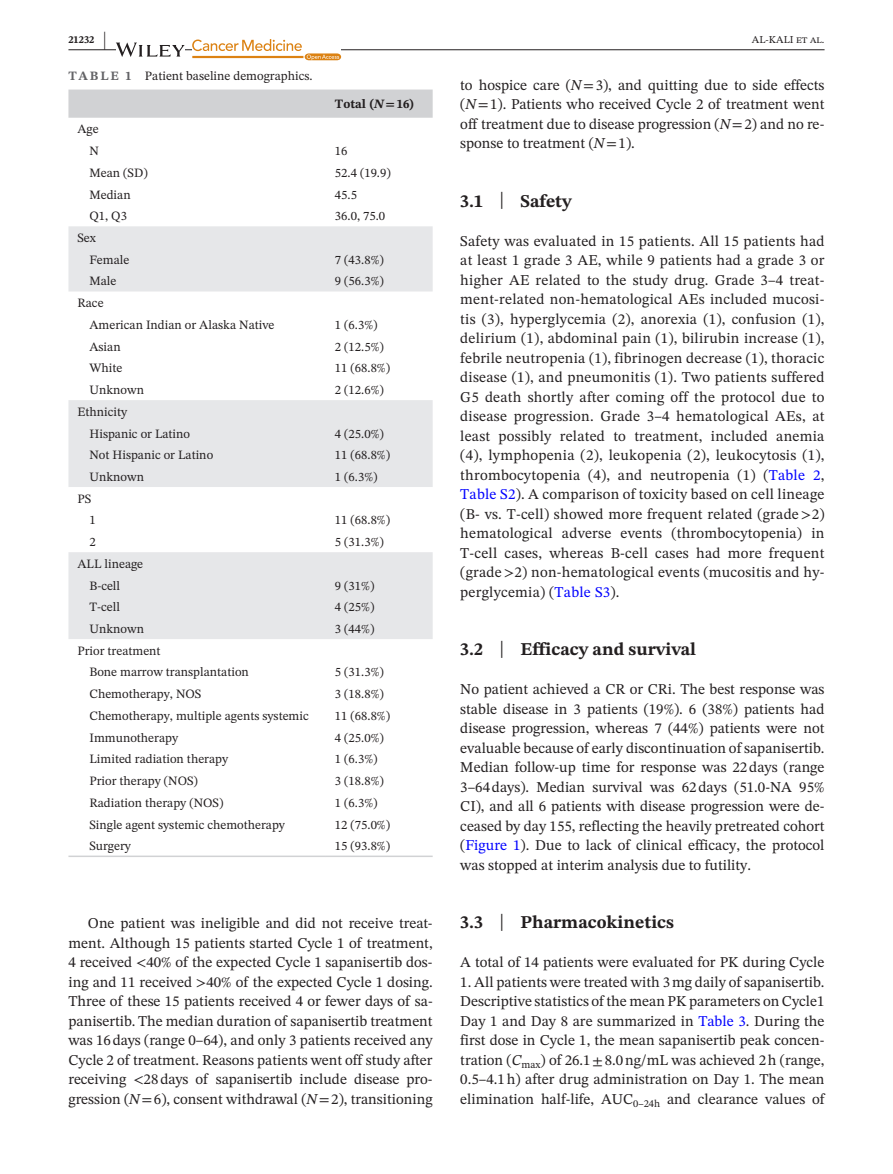
<style>
.page{position:relative;width:893px;height:1174px;background:#fff}
.page>*{position:absolute;margin:0;border:0;box-sizing:border-box;transform-origin:0 0}
.t1{font:700 18px "STIX Two Text";color:#231f20}
.t2{font:15px/19.5px "STIX Two Text";color:#231f20;text-align:justify}
.t3{font:12.75px/21.8px "STIX Two Text";color:#231f20}
.t4{font:700 12.75px "STIX Two Text";color:#231f20}
.t5{font:10.5px "STIX Two Text";color:#231f20}
.t6{font:700 10.5px "STIX Two Text";color:#231f20}
.s1{font-size:21px}
.s2{font-weight:700;color:#636366}
.s3{font-style:italic}
.s4{font-family:"STIX"}
.s5{font-weight:400;font-size:23.7px}
.s6{color:#00f}
</style>
<div class="page">
<hr style="left:68px;top:49px;width:756px;height:1px;background:#231f20">
<svg style="left:116px;top:43px;width:69px;height:14px"></svg>
<svg style="left:192px;top:39px;width:149px;height:21px"></svg>
<div style="left:68px;top:90px;width:365px;height:28px;background:#d1d2d4"></div>
<svg style="left:68px;top:226px;width:365px;height:413px;fill:#e6e7e9"></svg>
<hr style="left:68px;top:855px;width:258px;height:2px;background:#d1d2d4">
<hr style="left:326px;top:855px;width:107px;height:2px;background:#d1d2d4">
<p class="t6" style="left:68px;top:32px;width:39px">21232 <span class="s1">|</span></p>
<p class="t5" style="left:752px;top:32px;width:74px">AL-KALI et al.</p>
<p class="t3" style="left:68px;top:65px;width:246px"><span class="s2">TABLE 1</span> Patient baseline demographics.</p>
<p class="t3" style="left:77px;top:118px;width:23px;text-align:right">Age<br>N</p>
<p class="t4" style="left:335px;top:95px;width:81px">Total (<span class="s3">N</span><span class="s4">=</span>16)</p>
<p class="t3" style="left:335px;top:140px;width:14px">16</p>
<p class="t3" style="left:89px;top:162px;width:60px">Mean (SD)</p>
<p class="t3" style="left:335px;top:162px;width:57px">52.4 (19.9)</p>
<p class="t3" style="left:89px;top:183px;width:43px">Median</p>
<p class="t3" style="left:335px;top:183px;width:24px">45.5</p>
<p class="t3" style="left:89px;top:205px;width:39px">Q1, Q3</p>
<p class="t3" style="left:335px;top:205px;width:52px">36.0, 75.0</p>
<p class="t3" style="left:89px;top:227px;width:41px;text-indent:-12px">Sex<br>Female</p>
<p class="t3" style="left:335px;top:249px;width:50px">7 (43.8%)</p>
<p class="t3" style="left:89px;top:270px;width:29px">Male</p>
<p class="t3" style="left:335px;top:270px;width:50px">9 (56.3%)</p>
<p class="t3" style="left:89px;top:292px;width:187px;text-indent:-12px">Race<br>American Indian or Alaska Native</p>
<p class="t3" style="left:335px;top:314px;width:44px">1 (6.3%)</p>
<p class="t3" style="left:89px;top:335px;width:33px">Asian</p>
<p class="t3" style="left:335px;top:335px;width:50px">2 (12.5%)</p>
<p class="t3" style="left:89px;top:357px;width:34px">White</p>
<p class="t3" style="left:335px;top:357px;width:57px">11 (68.8%)</p>
<p class="t3" style="left:89px;top:379px;width:56px">Unknown</p>
<p class="t3" style="left:335px;top:379px;width:50px">2 (12.6%)</p>
<p class="t3" style="left:89px;top:400px;width:102px;text-indent:-12px">Ethnicity<br>Hispanic or Latino</p>
<p class="t3" style="left:335px;top:422px;width:50px">4 (25.0%)</p>
<p class="t3" style="left:89px;top:444px;width:125px">Not Hispanic or Latino</p>
<p class="t3" style="left:335px;top:444px;width:57px">11 (68.8%)</p>
<p class="t3" style="left:89px;top:466px;width:56px">Unknown</p>
<p class="t3" style="left:335px;top:466px;width:44px">1 (6.3%)</p>
<p class="t3" style="left:89px;top:487px;width:8px;text-indent:-12px">PS<br>1</p>
<p class="t3" style="left:335px;top:509px;width:57px">11 (68.8%)</p>
<p class="t3" style="left:89px;top:531px;width:8px">2</p>
<p class="t3" style="left:335px;top:531px;width:50px">5 (31.3%)</p>
<p class="t3" style="left:89px;top:552px;width:55px;text-indent:-12px">ALL lineage<br>B-cell</p>
<p class="t3" style="left:335px;top:574px;width:41px">9 (31%)</p>
<p class="t3" style="left:89px;top:596px;width:32px">T-cell</p>
<p class="t3" style="left:335px;top:596px;width:41px">4 (25%)</p>
<p class="t3" style="left:89px;top:618px;width:56px">Unknown</p>
<p class="t3" style="left:335px;top:618px;width:41px">3 (44%)</p>
<p class="t3" style="left:89px;top:639px;width:161px;text-indent:-12px">Prior treatment<br>Bone marrow transplantation</p>
<p class="t3" style="left:335px;top:661px;width:50px">5 (31.3%)</p>
<p class="t3" style="left:89px;top:683px;width:113px">Chemotherapy, NOS</p>
<p class="t3" style="left:335px;top:683px;width:50px">3 (18.8%)</p>
<p class="t3" style="left:89px;top:704px;width:221px">Chemotherapy, multiple agents systemic</p>
<p class="t3" style="left:335px;top:704px;width:57px">11 (68.8%)</p>
<p class="t3" style="left:89px;top:726px;width:90px">Immunotherapy</p>
<p class="t3" style="left:335px;top:726px;width:50px">4 (25.0%)</p>
<p class="t3" style="left:89px;top:748px;width:140px">Limited radiation therapy</p>
<p class="t3" style="left:335px;top:748px;width:44px">1 (6.3%)</p>
<p class="t3" style="left:89px;top:770px;width:110px">Prior therapy (NOS)</p>
<p class="t3" style="left:335px;top:770px;width:50px">3 (18.8%)</p>
<p class="t3" style="left:89px;top:791px;width:135px">Radiation therapy (NOS)</p>
<p class="t3" style="left:335px;top:791px;width:44px">1 (6.3%)</p>
<p class="t3" style="left:89px;top:813px;width:197px">Single agent systemic chemotherapy</p>
<p class="t3" style="left:335px;top:813px;width:57px">12 (75.0%)</p>
<p class="t3" style="left:89px;top:835px;width:43px">Surgery</p>
<p class="t3" style="left:335px;top:835px;width:57px">15 (93.8%)</p>
<p class="t2" style="left:68px;top:913px;width:366px;text-indent:20px">One patient was ineligible and did not receive treat&shy;ment. Although 15 patients started Cycle 1 of treatment, 4 received <span class="s4">&lt;</span>40% of the expected Cycle 1 sapanisertib dos&shy;ing and 11 received <span class="s4">&gt;</span>40% of the expected Cycle 1 dosing.<br>Three of these 15 patients received 4 or fewer days of sa&shy;panisertib. The median duration of sapanisertib treatment was 16days (range 0–64), and only 3 patients received any Cycle 2 of treatment. Reasons patients went off study after receiving <span class="s4">&lt;</span>28days of sapanisertib include disease pro&shy;gression (<span class="s3">N</span><span class="s4">=</span>6), consent withdrawal (<span class="s3">N</span><span class="s4">=</span>2), transitioning</p>
<p class="t2" style="left:460px;top:75px;width:366px">to hospice care (<span class="s3">N</span><span class="s4">=</span>3), and quitting due to side effects (<span class="s3">N</span><span class="s4">=</span>1). Patients who received Cycle 2 of treatment went off treatment due to disease progression (<span class="s3">N</span><span class="s4">=</span>2) and no re&shy;sponse to treatment (<span class="s3">N</span><span class="s4">=</span>1).</p>
<p class="t1" style="left:460px;top:188px;width:113px">3.1 <span class="s5">|</span> Safety</p>
<p class="t2" style="left:460px;top:231px;width:366px">Safety was evaluated in 15 patients. All 15 patients had at least 1 grade 3 AE, while 9 patients had a grade 3 or higher AE related to the study drug. Grade 3–4 treat&shy;ment-related non-hematological AEs included mucosi&shy;tis (3), hyperglycemia (2), anorexia (1), confusion (1), delirium (1), abdominal pain (1), bilirubin increase (1), febrile neutropenia (1), fibrinogen decrease (1), thoracic disease (1), and pneumonitis (1). Two patients suffered G5 death shortly after coming off the protocol due to disease progression. Grade 3–4 hematological AEs, at least possibly related to treatment, included anemia (4), lymphopenia (2), leukopenia (2), leukocytosis (1), thrombocytopenia (4), and neutropenia (1) (<span class="s6">Table 2</span>, <span class="s6">Table S2</span>). A comparison of toxicity based on cell lineage (B- vs. T-cell) showed more frequent related (grade<span class="s4">&gt;</span>2) hematological adverse events (thrombocytopenia) in T-cell cases, whereas B-cell cases had more frequent (grade<span class="s4">&gt;</span>2) non-hematological events (mucositis and hy&shy;perglycemia) (<span class="s6">Table S3</span>).</p>
<p class="t1" style="left:460px;top:636px;width:237px">3.2 <span class="s5">|</span> Efficacy and survival</p>
<p class="t2" style="left:460px;top:679px;width:366px">No patient achieved a CR or CRi. The best response was stable disease in 3 patients (19%). 6 (38%) patients had disease progression, whereas 7 (44%) patients were not evaluable because of early discontinuation of sapanisertib.<br>Median follow-up time for response was 22days (range 3–64days). Median survival was 62days (51.0-NA 95% CI), and all 6 patients with disease progression were de&shy;ceased by day 155, reflecting the heavily pretreated cohort (<span class="s6">Figure 1</span>). Due to lack of clinical efficacy, the protocol was stopped at interim analysis due to futility.</p>
<p class="t1" style="left:460px;top:909px;width:215px">3.3 <span class="s5">|</span> Pharmacokinetics</p>
<p class="t2" style="left:460px;top:952px;width:366px">A total of 14 patients were evaluated for PK during Cycle</p>
<p class="t2" style="left:460px;top:972px;width:366px">1. All patients were treated with 3mg daily of sapanisertib.<br>Descriptive statistics of the mean PK parameters on Cycle1<br>Day 1 and Day 8 are summarized in <span class="s6">Table 3</span>. During the first dose in Cycle 1, the mean sapanisertib peak concen&shy;tration (<span class="s3">C</span><sub>max</sub>) of 26.1<span class="s4">±</span>8.0ng/mL was achieved 2h (range, 0.5–4.1h) after drug administration on Day 1. The mean elimination half-life, AUC<sub>0–24h</sub> and clearance values of</p>
</div>
